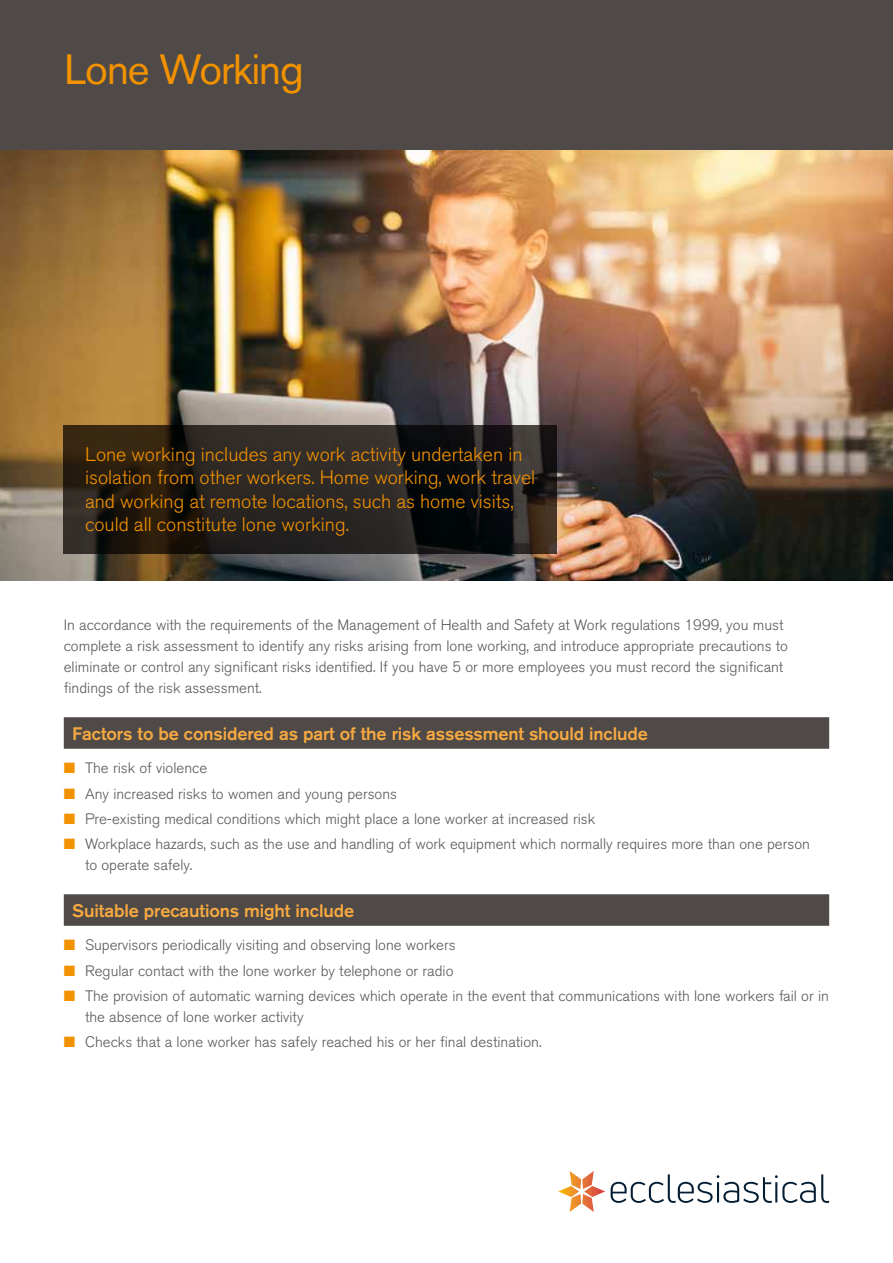
<style>
.page{position:relative;width:893px;height:1263px;background:#fff}
.page>*{position:absolute;margin:0;border:0;box-sizing:border-box;transform-origin:0 0}
.t1{font:42px "Akzidenz Grotesk BQ";letter-spacing:-.025em;color:#f39200}
.t2{font:300 19.5px/23.4px "Akzidenz Grotesk BQ";color:#f39200}
.t3{font:500 18px "Akzidenz Grotesk BQ";letter-spacing:-.005em;color:#f7a941}
.t4{font:300 15px/21px "Akzidenz Grotesk BQ";color:#575756}
.s1{color:#f39200}
</style>
<div class="page">
<img style="left:0;top:150px;width:893px;height:431px">
<svg style="left:64px;top:425px;width:493px;height:129px;background:#241f1a"></svg>
<div style="left:64px;top:894px;width:765px;height:32px;background:#4f4a47"></div>
<div style="left:64px;top:717px;width:765px;height:32px;background:#4f4a47"></div>
<div style="left:0;top:0;width:893px;height:150px;background:#4f4a47"></div>
<svg style="left:611px;top:1174px;width:218px;height:29px"></svg>
<svg style="left:558px;top:1171px;width:47px;height:41px"></svg>
<h1 class="t1" style="left:64px;top:45px;width:241px">Lone Working</h1>
<h3 class="t2" style="left:85px;top:443px;width:452px">Lone working includes any work activity undertaken in isolation from other workers. Home working, work travel and working at remote locations, such as home visits, could all constitute lone working.</h3>
<p class="t4" style="left:64px;top:615px;width:726px">In accordance with the requirements of the Management of Health and Safety at Work regulations 1999, you must complete a risk assessment to identify any risks arising from lone working, and introduce appropriate precautions to eliminate or control any significant risks identified. If you have 5 or more employees you must record the significant findings of the risk assessment.</p>
<p class="t3" style="left:72px;top:722px;width:577px">Factors to be considered as part of the risk assessment should include</p>
<p class="t4" style="left:64px;top:758px;width:145px"><span class="s1">■</span> The risk of violence</p>
<p class="t4" style="left:64px;top:783px;width:335px"><span class="s1">■</span> Any increased risks to women and young persons</p>
<p class="t4" style="left:64px;top:808px;width:533px"><span class="s1">■</span> Pre-existing medical conditions which might place a lone worker at increased risk</p>
<p class="t4" style="left:64px;top:834px;width:748px"><span class="s1">■</span> Workplace hazards, such as the use and handling of work equipment which normally requires more than one person</p>
<p class="t4" style="left:85px;top:855px;width:109px">to operate safely.</p>
<p class="t3" style="left:72px;top:899px;width:283px">Suitable precautions might include</p>
<p class="t4" style="left:64px;top:935px;width:393px"><span class="s1">■</span> Supervisors periodically visiting and observing lone workers</p>
<p class="t4" style="left:64px;top:960px;width:391px"><span class="s1">■</span> Regular contact with the lone worker by telephone or radio</p>
<p class="t4" style="left:64px;top:985px;width:767px"><span class="s1">■</span> The provision of automatic warning devices which operate in the event that communications with lone workers fail or in</p>
<p class="t4" style="left:85px;top:1006px;width:220px">the absence of lone worker activity</p>
<p class="t4" style="left:64px;top:1032px;width:479px"><span class="s1">■</span> Checks that a lone worker has safely reached his or her final destination.</p>
</div>
